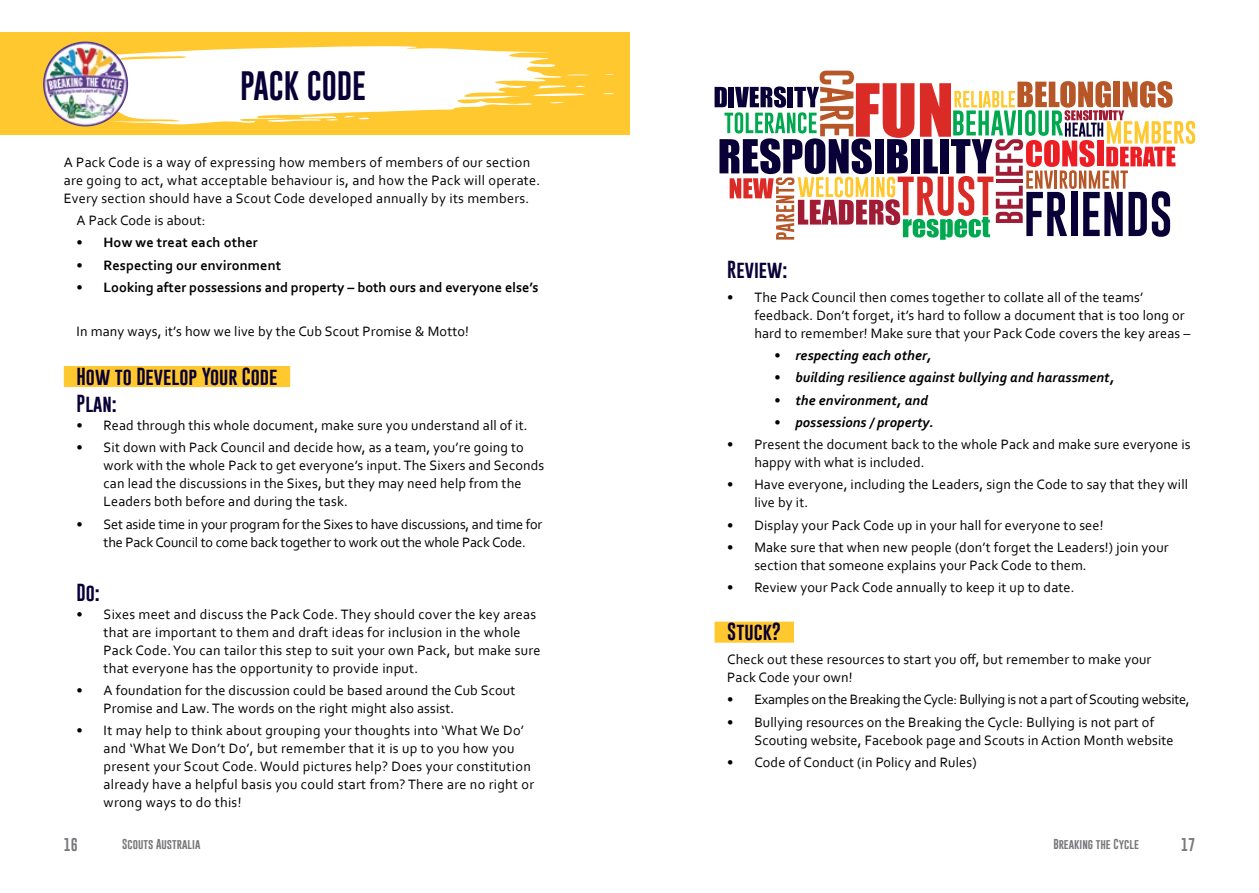
<style>
.page{position:relative;width:1259px;height:893px;background:#fff}
.page>*{position:absolute;margin:0;border:0;box-sizing:border-box;transform-origin:0 0}
.t1{font:30px "Gobold";color:#080037}
.t2{font:18px/27.6px "Gobold";color:#080037}
.t3{font:14.25px/18px "Corbel";letter-spacing:.01em;color:#000}
.t4{font:14.25px/18px "Corbel";letter-spacing:-.01em;color:#000}
.t5{font:italic 700 14.25px "Corbel";letter-spacing:.01em;color:#000}
.t6{font:700 14.25px "Corbel";color:#000}
.t7{font:14.25px "Corbel";letter-spacing:-.02em;color:#000}
.t8{font:13.5px "Gobold";color:#77787b}
.t9{font:10.5px "Gobold";color:#77787b}
</style>
<div class="page">
<div style="left:0;top:33px;width:629px;height:102px;background:#ffc82f"></div>
<svg style="left:100px;top:46px;width:514px;height:78px"></svg>
<img style="left:43px;top:41px;width:85px;height:85px;border-radius:43px">
<div style="left:64px;top:366px;width:226px;height:21px;background:#ffc82f"></div>
<div style="left:714px;top:622px;width:80px;height:21px;background:#ffc82f"></div>
<svg style="left:714px;top:71px;width:481px;height:169px"></svg>
<h1 class="t1" style="left:240px;top:67px;width:128px">PACK CODE</h1>
<p class="t3" style="left:64px;top:153px;width:478px">A Pack Code is a way of expressing how members of members of our section are going to act, what acceptable behaviour is, and how the Pack will operate.<br>Every section should have a Scout Code developed annually by its members.</p>
<p class="t3" style="left:77px;top:211px;width:131px">A Pack Code is about:</p>
<p class="t6" style="left:77px;top:234px;width:183px">• How we treat each other</p>
<p class="t6" style="left:77px;top:256px;width:206px">• Respecting our environment</p>
<p class="t6" style="left:77px;top:278px;width:463px">• Looking after possessions and property – both ours and everyone else’s</p>
<p class="t3" style="left:77px;top:322px;width:394px">In many ways, it’s how we live by the Cub Scout Promise &amp; Motto!</p>
<p class="t2" style="left:77px;top:362px;width:202px">How to Develop Your Code<br>Plan:</p>
<p class="t3" style="left:77px;top:416px;width:452px">• Read through this whole document, make sure you understand all of it.</p>
<p class="t3" style="left:104px;top:438px;width:442px;text-indent:-27px">• Sit down with Pack Council and decide how, as a team, you’re going to work with the whole Pack to get everyone’s input. The Sixers and Seconds can lead the discussions in the Sixes, but they may need help from the Leaders both before and during the task.</p>
<p class="t4" style="left:104px;top:515px;width:440px;text-indent:-27px">• Set aside time in your program for the Sixes to have discussions, and time for the Pack Council to come back together to work out the whole Pack Code.</p>
<p class="t2" style="left:77px;top:578px;width:25px">Do:</p>
<p class="t3" style="left:104px;top:605px;width:438px;text-indent:-27px">• Sixes meet and discuss the Pack Code. They should cover the key areas that are important to them and draft ideas for inclusion in the whole Pack Code. You can tailor this step to suit your own Pack, but make sure that everyone has the opportunity to provide input.</p>
<p class="t3" style="left:104px;top:681px;width:413px;text-indent:-27px">• A foundation for the discussion could be based around the Cub Scout<br>Promise and Law. The words on the right might also assist.</p>
<p class="t3" style="left:104px;top:721px;width:432px;text-indent:-27px">• It may help to think about grouping your thoughts into ‘What We Do’ and ‘What We Don’t Do’, but remember that it is up to you how you present your Scout Code. Would pictures help? Does your constitution already have a helpful basis you could start from? There are no right or wrong ways to do this!</p>
<p class="t2" style="left:727px;top:255px;width:62px">Review:</p>
<p class="t3" style="left:754px;top:288px;width:437px;text-indent:-27px">• The Pack Council then comes together to collate all of the teams’ feedback. Don’t forget, it’s hard to follow a document that is too long or hard to remember! Make sure that your Pack Code covers the key areas –</p>
<p class="t5" style="left:774px;top:346px;width:159px">• respecting each other,</p>
<p class="t5" style="left:774px;top:369px;width:342px">• building resilience against bullying and harassment,</p>
<p class="t5" style="left:774px;top:391px;width:155px">• the environment, and</p>
<p class="t5" style="left:774px;top:413px;width:161px">• possessions / property.</p>
<p class="t3" style="left:754px;top:435px;width:438px;text-indent:-27px">• Present the document back to the whole Pack and make sure everyone is happy with what is included.</p>
<p class="t3" style="left:754px;top:475px;width:435px;text-indent:-27px">• Have everyone, including the Leaders, sign the Code to say that they will live by it.</p>
<p class="t3" style="left:727px;top:515px;width:378px">• Display your Pack Code up in your hall for everyone to see!</p>
<p class="t3" style="left:754px;top:538px;width:416px;text-indent:-27px">• Make sure that when new people (don’t forget the Leaders!) join your section that someone explains your Pack Code to them.</p>
<p class="t3" style="left:727px;top:578px;width:349px">• Review your Pack Code annually to keep it up to date.</p>
<p class="t2" style="left:727px;top:618px;width:55px">Stuck?</p>
<p class="t3" style="left:727px;top:650px;width:425px">Check out these resources to start you off, but remember to make your<br>Pack Code your own!</p>
<p class="t7" style="left:727px;top:691px;width:464px">• Examples on the Breaking the Cycle: Bullying is not a part of Scouting website,</p>
<p class="t3" style="left:754px;top:713px;width:421px;text-indent:-27px">• Bullying resources on the Breaking the Cycle: Bullying is not part of<br>Scouting website, Facebook page and Scouts in Action Month website</p>
<p class="t3" style="left:727px;top:753px;width:251px">• Code of Conduct (in Policy and Rules)</p>
<p class="t8" style="left:64px;top:836px;width:16px">16</p>
<p class="t9" style="left:122px;top:837px;width:80px">Scouts Australia</p>
<p class="t9" style="left:1053px;top:837px;width:87px">Breaking the Cycle</p>
<p class="t8" style="left:1181px;top:836px;width:16px">17</p>
</div>
